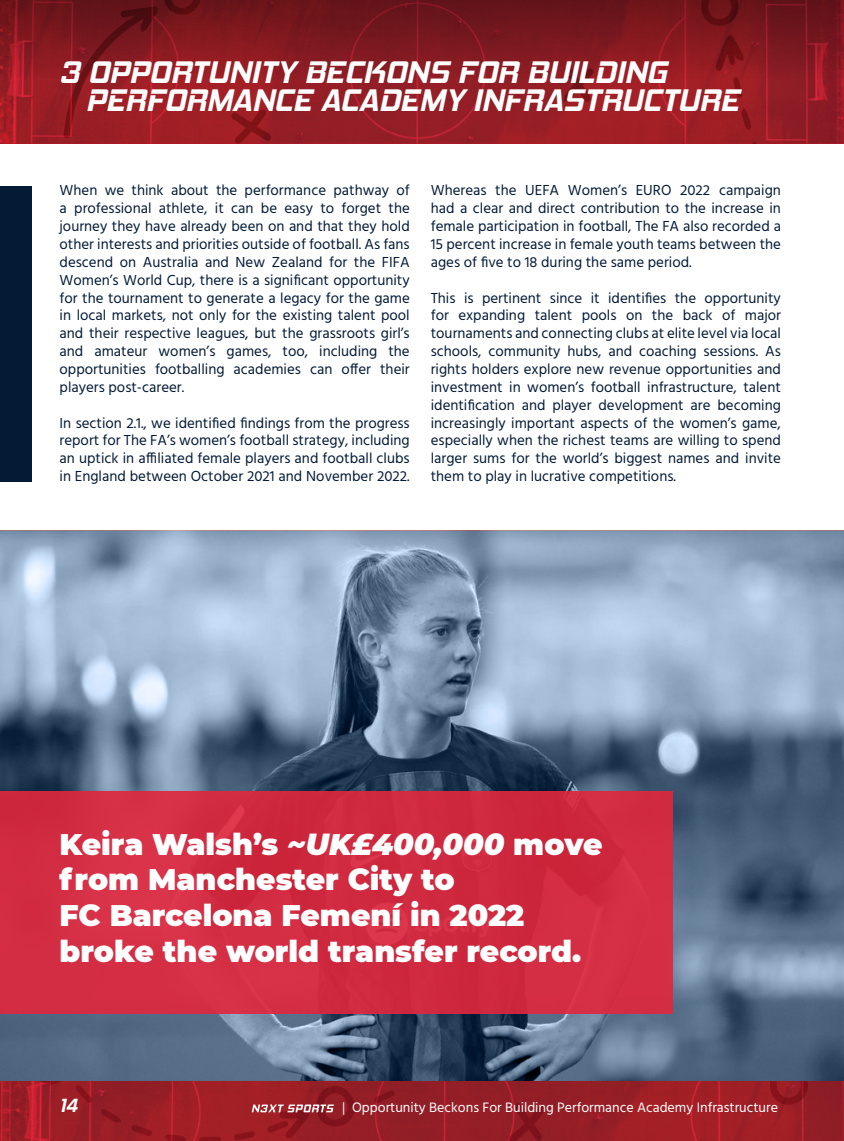
<style>
.page{position:relative;width:844px;height:1141px;background:#fff}
.page>*{position:absolute;margin:0;border:0;box-sizing:border-box;transform-origin:0 0}
.t1{font:italic 700 31.5px/28px "Hemi Head Rg";color:#fff}
.t2{font:900 29.75px/35.7px "Montserrat";color:#fff}
.t3{font:italic 700 19.25px "Hemi Head Rg";color:#fff}
.t4{font:14.88px/17.8px "Hind";color:#041b36;text-align:justify}
.t5{font:14px "Hind";color:#fff}
.s1{font-style:italic}
</style>
<div class="page">
<img style="left:0;top:531px;width:843px;height:550px">
<div style="left:0;top:791px;width:672px;height:223px;background:#d22c42"></div>
<svg style="left:0;top:79px;width:842px;height:64px;background:#9b1e26"></svg>
<svg style="left:63px;top:79px;width:95px;height:59px;background:#9a1d24"></svg>
<svg style="left:230px;top:109px;width:42px;height:34px"></svg>
<svg style="left:563px;top:79px;width:31px;height:24px"></svg>
<svg style="left:751px;top:142px;width:14px;height:1px"></svg>
<svg style="left:733px;top:79px;width:9px;height:19px"></svg>
<svg style="left:741px;top:108px;width:10px;height:22px"></svg>
<svg style="left:0;top:0;width:843px;height:79px;background:#7d181e"></svg>
<div style="left:0;top:186px;width:32px;height:295px;background:#041b36"></div>
<svg style="left:0;top:1081px;width:843px;height:60px;background:#991e26"></svg>
<svg style="left:233px;top:1086px;width:122px;height:54px;background:#9c262d"></svg>
<hr style="left:843px;top:1081px;width:1px;height:60px;background:#8a0010">
<p class="t1" style="left:86px;top:58px;width:654px;text-indent:-26px">3 OPPORTUNITY BECKONS FOR BUILDING<br>PERFORMANCE ACADEMY INFRASTRUCTURE</p>
<p class="t4" style="left:60px;top:182px;width:351px">When we think about the performance pathway of a professional athlete, it can be easy to forget the journey they have already been on and that they hold other interests and priorities outside of football. As fans descend on Australia and New Zealand for the FIFA Women’s World Cup, there is a significant opportunity for the tournament to generate a legacy for the game in local markets, not only for the existing talent pool and their respective leagues, but the grassroots girl’s and amateur women’s games, too, including the opportunities footballing academies can offer their players post-career.</p>
<p class="t4" style="left:60px;top:414px;width:351px">In section 2.1., we identified findings from the progress report for The FA’s women’s football strategy, including an uptick in affiliated female players and football clubs in England between October 2021 and November 2022.</p>
<p class="t4" style="left:430px;top:182px;width:351px">Whereas the UEFA Women’s EURO 2022 campaign had a clear and direct contribution to the increase in female participation in football, The FA also recorded a 15 percent increase in female youth teams between the ages of five to 18 during the same period.</p>
<p class="t4" style="left:430px;top:289px;width:351px">This is pertinent since it identifies the opportunity for expanding talent pools on the back of major tournaments and connecting clubs at elite level via local schools, community hubs, and coaching sessions. As rights holders explore new revenue opportunities and investment in women’s football infrastructure, talent identification and player development are becoming increasingly important aspects of the women’s game, especially when the richest teams are willing to spend larger sums for the world’s biggest names and invite them to play in lucrative competitions.</p>
<p class="t2" style="left:60px;top:824px;width:544px">Keira Walsh’s <span class="s1">~UK£400,000</span> move from Manchester City to</p>
<p class="t2" style="left:60px;top:896px;width:466px">FC Barcelona Femení in 2022</p>
<p class="t2" style="left:60px;top:932px;width:523px">broke the world transfer record.</p>
<p class="t3" style="left:60px;top:1094px;width:19px">14</p>
<p class="t5" style="left:342px;top:1098px;width:437px">| Opportunity Beckons For Building Performance Academy Infrastructure</p>
</div>
